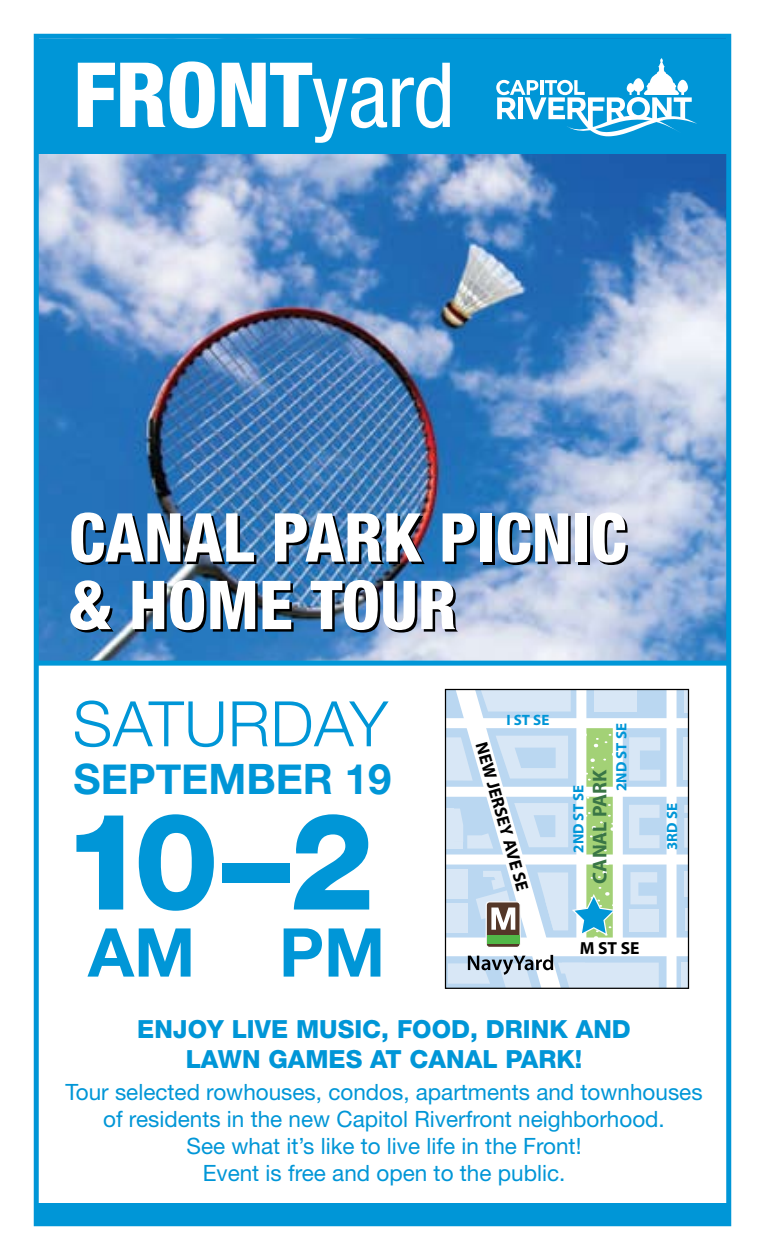
<style>
.page{position:relative;width:765px;height:1260px;background:#fff}
.page>*{position:absolute;margin:0;border:0;box-sizing:border-box;transform-origin:0 0}
.t1{font:800 134.75px "Helvetica Neue";color:#0096d7}
.t2{font:800 condensed 90px "Helvetica Neue LT Std";letter-spacing:-.01em;color:#fff}
.t3{font:800 condensed 67.5px/67.5px "Helvetica Neue LT Std";color:#fff}
.t4{font:700 67.5px "Helvetica Neue";color:#0096d7}
.t5{font:300 62.75px "Helvetica Neue";letter-spacing:.01em;color:#0096d7}
.t6{font:700 41.75px "Helvetica Neue";color:#0096d7}
.t7{font:800 25px/30px "Helvetica Neue";color:#0096d7;text-align:center}
.t8{font:22.5px/27px "Helvetica Neue";color:#0096d7;text-align:center}
.t9{font:700 20px "Myriad Pro";color:#3a7646}
.t10{font:700 17.5px "Myriad Pro";color:#000}
.t11{font:700 15px "Myriad Pro";color:#0096d7}
.s1{font-weight:400}
</style>
<div class="page">
<img style="left:40px;top:154px;width:685px;height:507px">
<div style="left:37px;top:39px;width:691px;height:115px;background:#0096d7"></div>
<div style="left:34px;top:34px;width:697px;height:1192px;border:5px solid #0096d7"></div>
<div style="left:35px;top:1203px;width:695px;height:22px;background:#0096d7"></div>
<div style="left:36px;top:661px;width:692px;height:5px;background:#0096d7"></div>
<svg style="left:447px;top:781px;width:240px;height:157px"></svg>
<div style="left:576px;top:690px;width:10px;height:258px;background:#fff"></div>
<div style="left:613px;top:725px;width:10px;height:220px;background:#fff"></div>
<svg style="left:514px;top:803px;width:54px;height:44px;background:#d0e3f4"></svg>
<div style="left:630px;top:909px;width:29px;height:23px;background:#d8e7f6"></div>
<svg style="left:629px;top:805px;width:31px;height:43px"></svg>
<svg style="left:447px;top:691px;width:240px;height:90px"></svg>
<hr style="left:685px;top:908px;width:3px;height:23px;background:#d8e7f6">
<div style="left:594px;top:690px;width:43px;height:22px;background:#d8e7f6"></div>
<svg style="left:630px;top:872px;width:27px;height:32px"></svg>
<div style="left:683px;top:737px;width:5px;height:42px;background:#d8e7f6"></div>
<svg style="left:684px;top:805px;width:3px;height:8px"></svg>
<hr style="left:684px;top:818px;width:4px;height:30px;background:#d8e7f6">
<svg style="left:447px;top:809px;width:46px;height:40px;background:#c6ddf3"></svg>
<div style="left:446px;top:870px;width:21px;height:29px;background:#d8e7f6"></div>
<div style="left:446px;top:903px;width:21px;height:30px;background:#d8e7f6"></div>
<hr style="left:684px;top:690px;width:4px;height:23px;background:#d8e7f6">
<hr style="left:684px;top:872px;width:4px;height:25px;background:#d8e7f6">
<div style="left:445px;top:842px;width:18px;height:6px;background:#d8e7f6"></div>
<div style="left:445px;top:808px;width:9px;height:34px;background:#d8e7f6"></div>
<div style="left:681px;top:962px;width:7px;height:26px;background:#d8e7f6"></div>
<svg style="left:448px;top:955px;width:211px;height:32px;background:#c3d3e3"></svg>
<svg style="left:476px;top:871px;width:45px;height:76px"></svg>
<div style="left:487px;top:935px;width:33px;height:9px;background:#51b848"></div>
<svg style="left:537px;top:872px;width:76px;height:64px;background:#b2d9d7"></svg>
<div style="left:445px;top:689px;width:244px;height:300px;border:1px solid #000"></div>
<svg style="left:496px;top:58px;width:201px;height:78px"></svg>
<div style="left:627px;top:83px;width:7px;height:9px;background:#fff;border-radius:4px"></div>
<h2 class="t2" style="left:73px;top:39px;width:383px">FRONT<span class="s1">yard</span></h2>
<h3 class="t3" style="left:69px;top:503px;width:559px">CANAL PARK PICNIC &amp; HOME TOUR</h3>
<h3 class="t5" style="left:73px;top:686px;width:317px">SATURDAY</h3>
<h3 class="t6" style="left:74px;top:753px;width:319px">SEPTEMBER 19</h3>
<h1 class="t1" style="left:62px;top:781px;width:314px">10–2</h1>
<h3 class="t4" style="left:88px;top:911px;width:299px">AM PM</h3>
<p class="t11" style="left:507px;top:711px;width:44px">I ST SE</p>
<p class="t10" style="left:492px;top:740px;width:155px;rotate:74deg">NEW JERSEY AVE SE</p>
<p class="t11" style="left:569px;top:853px;width:69px;rotate:-90deg">2ND ST SE</p>
<p class="t9" style="left:587px;top:884px;width:116px;rotate:-90deg">CANAL PARK</p>
<p class="t11" style="left:612px;top:791px;width:69px;rotate:-90deg">2ND ST SE</p>
<p class="t10" style="left:580px;top:936px;width:61px">M ST SE</p>
<p class="t11" style="left:662px;top:850px;width:48px;rotate:-90deg">3RD SE</p>
<p class="t7" style="left:137px;top:1014px;width:495px">ENJOY LIVE MUSIC, FOOD, DRINK AND<br>LAWN GAMES AT CANAL PARK!</p>
<p class="t8" style="left:65px;top:1078px;width:639px">Tour selected rowhouses, condos, apartments and townhouses of residents in the new Capitol Riverfront neighborhood.<br>See what it’s like to live life in the Front!<br>Event is free and open to the public.</p>
</div>
